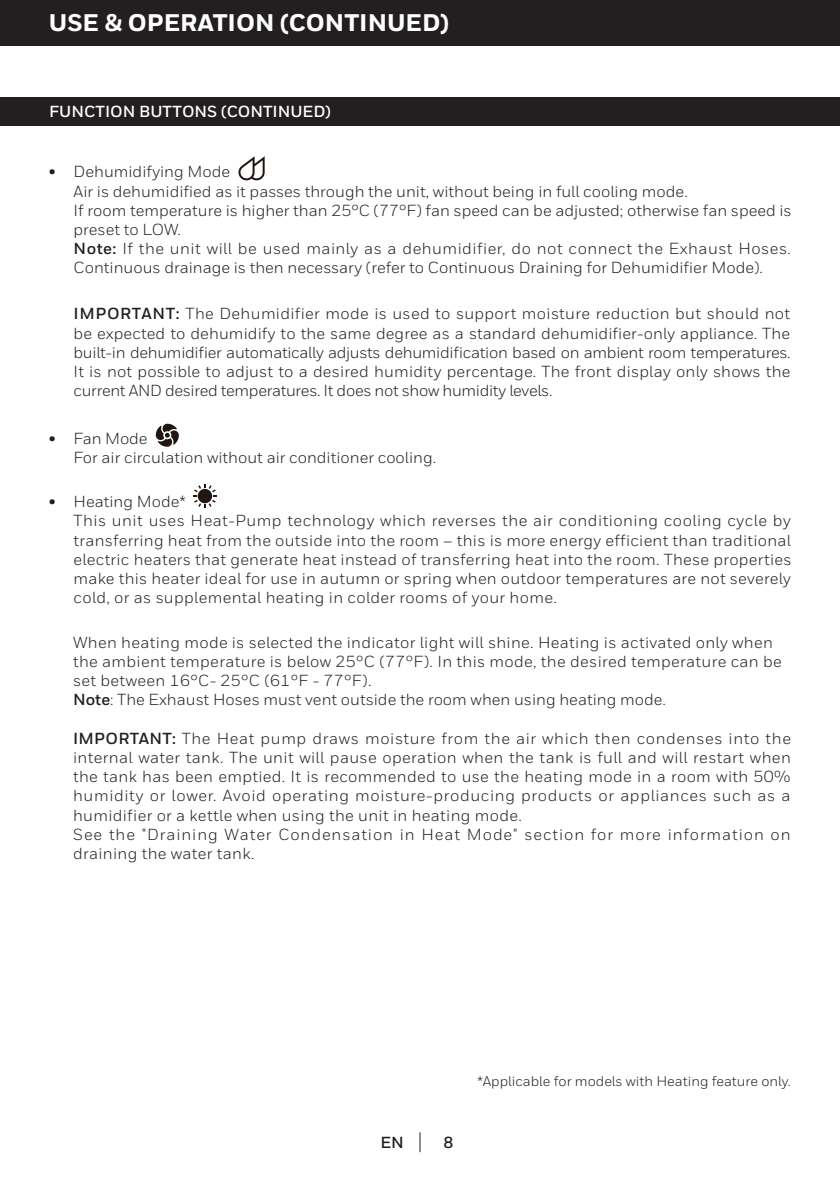
<style>
.page{position:relative;width:840px;height:1191px;background:#fff}
.page>*{position:absolute;margin:0;border:0;box-sizing:border-box;transform-origin:0 0}
.t1{font:800 24px "Honeywell Sans";color:#fff}
.t2{font:16px/19.2px "Honeywell Sans";letter-spacing:.01em;color:#231f20;text-align:justify}
.t3{font:16px/19.2px "Honeywell Sans";letter-spacing:.055em;color:#231f20}
.t4{font:700 16px "Honeywell Sans";color:#fff}
.t5{font:700 16px "Honeywell Sans";color:#231f20}
.t6{font:14px "Honeywell Sans";color:#231f20}
.s1{font-weight:700}
</style>
<div class="page">
<svg style="left:419px;top:1132px;width:1px;height:20px"></svg>
<div style="left:0;top:0;width:839px;height:45px;background:#231f20"></div>
<svg style="left:193px;top:484px;width:24px;height:24px"></svg>
<svg style="left:238px;top:156px;width:26px;height:24px"></svg>
<svg style="left:156px;top:424px;width:23px;height:23px"></svg>
<div style="left:0;top:98px;width:839px;height:28px;background:#231f20"></div>
<p class="t1" style="left:49px;top:8px;width:401px">USE &amp; OPERATION (CONTINUED)</p>
<p class="t4" style="left:49px;top:102px;width:283px">FUNCTION BUTTONS (CONTINUED)</p>
<p class="t5" style="left:49px;top:162px;width:8px">•</p>
<p class="t2" style="left:73px;top:162px;width:158px">Dehumidifying Mode</p>
<p class="t2" style="left:73px;top:181px;width:615px">Air is dehumidified as it passes through the unit, without being in full cooling mode.</p>
<p class="t2" style="left:73px;top:201px;width:719px">If room temperature is higher than 25°C (77°F) fan speed can be adjusted; otherwise fan speed is preset to LOW.</p>
<p class="t2" style="left:73px;top:239px;width:718px"><span class="s1">Note:</span> If the unit will be used mainly as a dehumidifier, do not connect the Exhaust Hoses.<br>Continuous drainage is then necessary (refer to Continuous Draining for Dehumidifier Mode).</p>
<p class="t2" style="left:73px;top:304px;width:718px"><span class="s1">IMPORTANT:</span> The Dehumidifier mode is used to support moisture reduction but should not be expected to dehumidify to the same degree as a standard dehumidifier-only appliance. The built-in dehumidifier automatically adjusts dehumidification based on ambient room temperatures.<br>It is not possible to adjust to a desired humidity percentage. The front display only shows the current AND desired temperatures. It does not show humidity levels.</p>
<p class="t5" style="left:49px;top:428px;width:8px">•</p>
<p class="t2" style="left:73px;top:429px;width:75px">Fan Mode</p>
<p class="t2" style="left:73px;top:448px;width:364px">For air circulation without air conditioner cooling.</p>
<p class="t5" style="left:49px;top:492px;width:8px">•</p>
<p class="t2" style="left:73px;top:492px;width:114px">Heating Mode*</p>
<p class="t2" style="left:73px;top:511px;width:719px">This unit uses Heat-Pump technology which reverses the air conditioning cooling cycle by transferring heat from the outside into the room – this is more energy efficient than traditional electric heaters that generate heat instead of transferring heat into the room. These properties make this heater ideal for use in autumn or spring when outdoor temperatures are not severely cold, or as supplemental heating in colder rooms of your home.</p>
<p class="t2" style="left:73px;top:632px;width:709px;text-align:left">When heating mode is selected the indicator light will shine. Heating is activated only when the ambient temperature is below 25°C (77°F). In this mode, the desired temperature can be set between 16°C- 25°C (61°F - 77°F).<br><span class="s1">Note</span>: The Exhaust Hoses must vent outside the room when using heating mode.</p>
<p class="t2" style="left:73px;top:728px;width:719px"><span class="s1">IMPORTANT:</span> The Heat pump draws moisture from the air which then condenses into the internal water tank. The unit will pause operation when the tank is full and will restart when the tank has been emptied. It is recommended to use the heating mode in a room with 50% humidity or lower. Avoid operating moisture-producing products or appliances such as a humidifier or a kettle when using the unit in heating mode.</p>
<p class="t3" style="left:73px;top:824px;width:718px">See the "Draining Water Condensation in Heat Mode" section for more information on draining the water tank.</p>
<p class="t5" style="left:380px;top:1132px;width:25px">EN</p>
<p class="t5" style="left:443px;top:1132px;width:11px">8</p>
<p class="t6" style="left:477px;top:1072px;width:314px">*Applicable for models with Heating feature only.</p>
</div>
